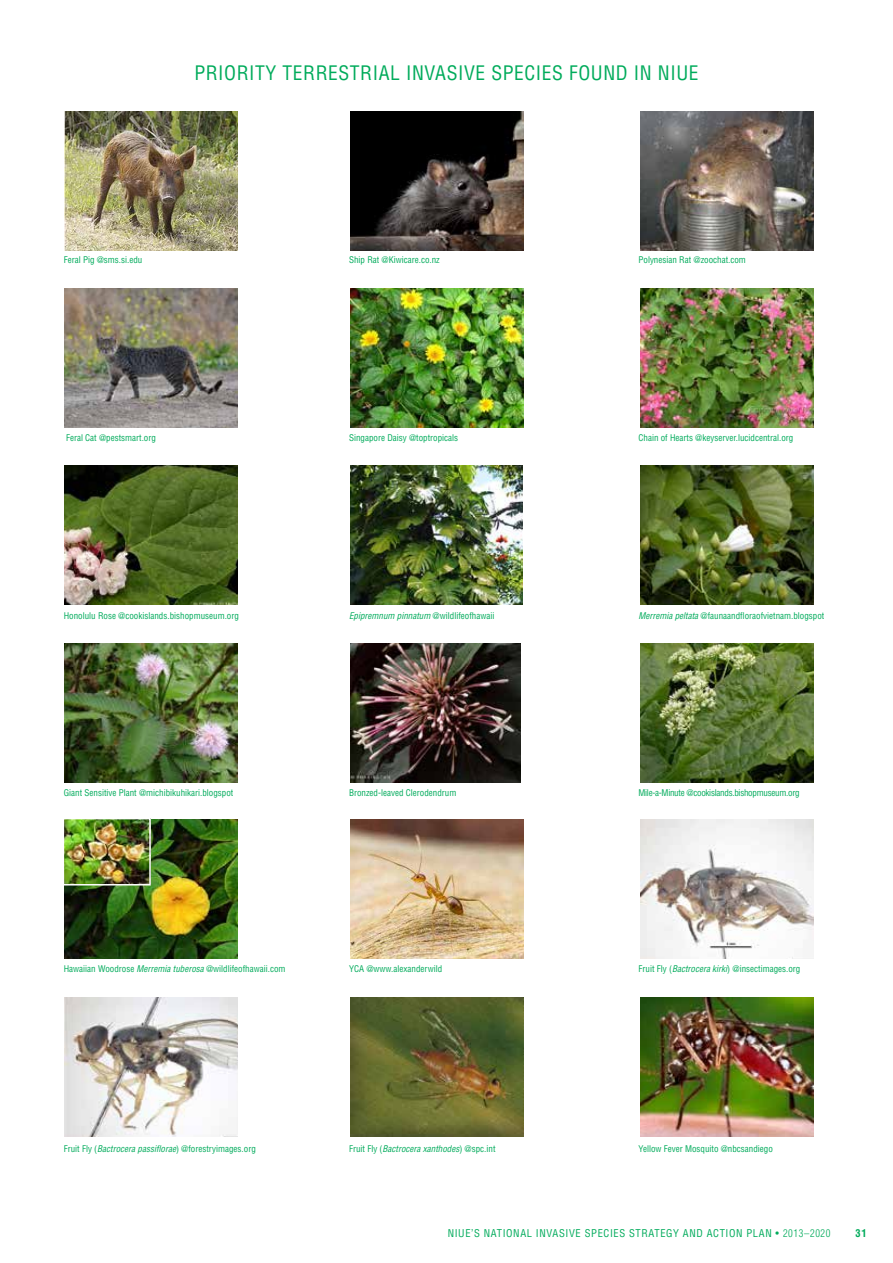
<style>
.page{position:relative;width:893px;height:1263px;background:#fff}
.page>*{position:absolute;margin:0;border:0;box-sizing:border-box;transform-origin:0 0}
.t1{font:condensed 19.5px "Helvetica";letter-spacing:.03em;color:#00ab5b}
.t2{font:condensed 10.5px "Helvetica";letter-spacing:.06em;color:#00ab5b}
.t3{font:700 condensed 10.5px "Helvetica";color:#00ab5b}
.t4{font:condensed 9px "Helvetica";color:#00ab5b}
.t5{font:italic condensed 9px "Helvetica";color:#00ab5b}
.t6{font:condensed 9px "Helvetica";letter-spacing:-.03em;color:#00ab5b}
.s1{font-style:normal}
.s2{font-style:italic}
.s3{font-weight:300}
</style>
<div class="page">
<img style="left:640px;top:466px;width:173px;height:139px">
<img style="left:64px;top:643px;width:173px;height:139px">
<img style="left:64px;top:466px;width:173px;height:139px">
<img style="left:350px;top:466px;width:172px;height:139px">
<img style="left:640px;top:289px;width:173px;height:139px">
<img style="left:350px;top:289px;width:173px;height:139px">
<img style="left:64px;top:111px;width:173px;height:139px">
<img style="left:350px;top:819px;width:173px;height:139px">
<img style="left:350px;top:643px;width:171px;height:139px">
<img style="left:350px;top:998px;width:173px;height:139px">
<img style="left:64px;top:819px;width:173px;height:139px">
<img style="left:350px;top:111px;width:173px;height:139px">
<img style="left:640px;top:819px;width:173px;height:139px">
<img style="left:64px;top:289px;width:173px;height:139px">
<img style="left:64px;top:998px;width:173px;height:139px">
<img style="left:640px;top:643px;width:173px;height:139px">
<img style="left:640px;top:111px;width:173px;height:139px">
<img style="left:640px;top:998px;width:173px;height:139px">
<img style="left:66px;top:821px;width:82px;height:61px">
<div style="left:63px;top:818px;width:88px;height:67px;border:2px solid #fff"></div>
<h1 class="t1" style="left:194px;top:61px;width:506px">PRIORITY TERRESTRIAL INVASIVE SPECIES FOUND IN NIUE</h1>
<p class="t4" style="left:64px;top:254px;width:80px">Feral Pig @sms.si.edu</p>
<p class="t4" style="left:349px;top:254px;width:92px">Ship Rat @Kiwicare.co.nz</p>
<p class="t4" style="left:638px;top:254px;width:109px">Polynesian Rat @zoochat.com</p>
<p class="t4" style="left:66px;top:432px;width:91px">Feral Cat @pestsmart.org</p>
<p class="t4" style="left:349px;top:432px;width:111px">Singapore Daisy @toptropicals</p>
<p class="t4" style="left:638px;top:432px;width:156px">Chain of Hearts @keyserver.lucidcentral.org</p>
<p class="t4" style="left:64px;top:610px;width:177px">Honolulu Rose @cookislands.bishopmuseum.org</p>
<p class="t5" style="left:349px;top:610px;width:147px">Epipremnum pinnatum <span class="s1">@wildlifeofhawaii</span></p>
<p class="t4" style="left:638px;top:610px;width:187px"><span class="s2">Merremia peltata</span> @faunaandfloraofvietnam.blogspot</p>
<p class="t4" style="left:64px;top:787px;width:171px">Giant Sensitive Plant @michibikuhikari.blogspot</p>
<p class="t4" style="left:349px;top:787px;width:109px">Bronzed-leaved Clerodendrum</p>
<p class="t6" style="left:638px;top:787px;width:163px">Mile-a-Minute @cookislands.bishopmuseum.org</p>
<p class="t4" style="left:64px;top:963px;width:223px">Hawaiian Woodrose <span class="s2">Merremia tuberosa</span> @wildlifeofhawaii.com</p>
<p class="t4" style="left:349px;top:963px;width:95px">YCA @www.alexanderwild</p>
<p class="t4" style="left:638px;top:963px;width:163px">Fruit Fly (<span class="s2">Bactrocera kirki</span>) @insectimages.org</p>
<p class="t4" style="left:64px;top:1143px;width:194px">Fruit Fly (<span class="s2">Bactrocera passiflorae</span>) @forestryimages.org</p>
<p class="t5" style="left:349px;top:1143px;width:148px"><span class="s1">Fruit Fly (</span>Bactrocera xanthodes<span class="s1">) @spc.int</span></p>
<p class="t4" style="left:638px;top:1143px;width:136px">Yellow Fever Mosquito @nbcsandiego</p>
<p class="t2" style="left:448px;top:1227px;width:384px">Niue’s National Invasive Species Strategy and Action Plan • <span class="s3">2013–2020</span></p>
<p class="t3" style="left:855px;top:1227px;width:13px">31</p>
</div>
